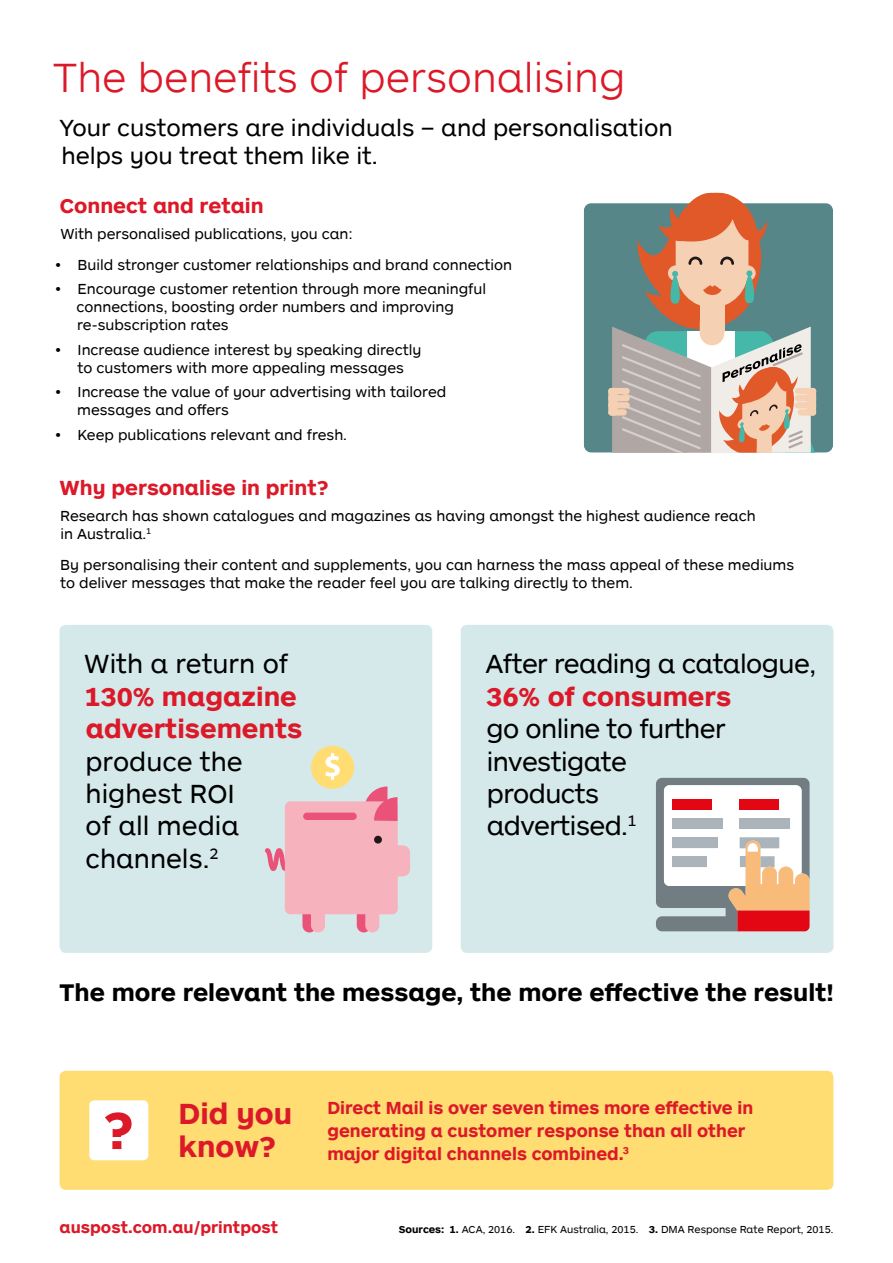
<style>
.page{position:relative;width:893px;height:1263px;background:#fff}
.page>*{position:absolute;margin:0;border:0;box-sizing:border-box;transform-origin:0 0}
.Symbol{font:700 54px "AP Letter";color:#dc1928}
.Heading{font:300 42px "AP Letter";color:#dc1928}
.Red_Headings{font:700 30px "AP Letter";color:#dc1928}
.Breakout_Box{font:27px/32.4px "AP Letter";letter-spacing:-.02em;color:#000}
.Breakout_Box-2{font:27px/32.4px "AP Letter";color:#000}
.Bold_Black_16_5{font:700 24.75px "AP Letter";color:#000}
.Subheading{font:24px/28.8px "AP Letter";color:#000}
.Red_Headings-2{font:700 21px "AP Letter";color:#dc1928}
.Red_Headings-3{font:700 18px/23.2px "AP Letter";color:#dc1928}
.Website_Left{font:700 16.5px "AP Letter";color:#dc1928}
.Body_Copy{font:15px/18px "AP Letter";color:#000}
.Footnote{font:10.5px "AP Letter";color:#000}
.s1{font-weight:700;color:#dc1928}
.s2{font-weight:700}
</style>
<div class="page">
<div style="left:60px;top:625px;width:372px;height:328px;background:#d5e9eb;border-radius:6px"></div>
<div style="left:461px;top:625px;width:372px;height:328px;background:#d5e9eb;border-radius:6px"></div>
<div style="left:584px;top:203px;width:249px;height:250px;background:#568687"></div>
<svg style="left:612px;top:192px;width:218px;height:261px;background:#aaa194"></svg>
<div style="left:608px;top:409px;width:19px;height:7px;background:#f6d0b2;border-radius:3px"></div>
<div style="left:608px;top:402px;width:22px;height:7px;background:#f6d0b2;border-radius:3px"></div>
<div style="left:608px;top:395px;width:22px;height:6px;background:#f6d0b2;border-radius:3px"></div>
<div style="left:608px;top:388px;width:22px;height:6px;background:#f6d0b2;border-radius:3px"></div>
<div style="left:608px;top:388px;width:9px;height:28px;background:#f6d0b2;border-radius:3px"></div>
<svg style="left:656px;top:778px;width:154px;height:153px;background:#cfb5b0"></svg>
<div style="left:311px;top:746px;width:43px;height:43px;background:#ffdd73;border-radius:50%"></div>
<svg style="left:325px;top:753px;width:15px;height:27px"></svg>
<svg style="left:265px;top:848px;width:20px;height:23px"></svg>
<div style="left:357px;top:897px;width:14px;height:35px;background:#ea5278;border-radius:7px"></div>
<div style="left:302px;top:897px;width:14px;height:35px;background:#ea5278;border-radius:7px"></div>
<div style="left:365px;top:897px;width:14px;height:35px;background:#f6b3bd;border-radius:7px"></div>
<div style="left:311px;top:897px;width:14px;height:35px;background:#f6b3bd;border-radius:7px"></div>
<div style="left:285px;top:801px;width:113px;height:113px;background:#f6b3bd;border-radius:5px"></div>
<svg style="left:364px;top:786px;width:33px;height:35px"></svg>
<div style="left:390px;top:845px;width:20px;height:31px;background:#f6b3bd;border-radius:7px"></div>
<div style="left:303px;top:813px;width:54px;height:7px;background:#ea5278;border-radius:4px"></div>
<div style="left:374px;top:836px;width:8px;height:7px;background:#221718;border-radius:50%"></div>
<div style="left:60px;top:1071px;width:773px;height:119px;background:#ffdd73;border-radius:6px"></div>
<div style="left:89px;top:1100px;width:59px;height:60px;background:#fff;border-radius:5px"></div>
<h1 class="Heading" style="left:53px;top:51px;width:574px">The benefits of personalising</h1>
<h1 class="Subheading" style="left:60px;top:112px;width:615px">Your customers are individuals – and personalisation helps you treat them like it.</h1>
<h1 class="Red_Headings-2" style="left:60px;top:192px;width:205px">Connect and retain</h1>
<p class="Body_Copy" style="left:60px;top:224px;width:294px">With personalised publications, you can:</p>
<p class="Body_Copy" style="left:56px;top:255px;width:458px">• Build stronger customer relationships and brand connection</p>
<p class="Body_Copy" style="left:77px;top:279px;width:411px;text-indent:-21px">• Encourage customer retention through more meaningful connections, boosting order numbers and improving re-subscription rates</p>
<p class="Body_Copy" style="left:56px;top:340px;width:367px;text-align:center">• Increase audience interest by speaking directly to customers with more appealing messages</p>
<p class="Body_Copy" style="left:77px;top:382px;width:371px;text-indent:-22px">• Increase the value of your advertising with tailored messages and offers</p>
<p class="Body_Copy" style="left:56px;top:425px;width:293px">• Keep publications relevant and fresh.</p>
<h1 class="Red_Headings-2" style="left:60px;top:474px;width:271px">Why personalise in print?</h1>
<p class="Body_Copy" style="left:60px;top:506px;width:697px">Research has shown catalogues and magazines as having amongst the highest audience reach in Australia.<sup>1</sup></p>
<p class="Body_Copy" style="left:60px;top:555px;width:736px">By personalising their content and supplements, you can harness the mass appeal of these mediums to deliver messages that make the reader feel you are talking directly to them.</p>
<h1 class="Breakout_Box-2" style="left:84px;top:646px;width:220px">With a return of<br><span class="s1">130% magazine advertisements </span>produce the highest ROI<br>of all media channels.<sup>2</sup></h1>
<h1 class="Breakout_Box" style="left:486px;top:646px;width:332px">After reading a catalogue,<br><span class="s1">36% of consumers<br></span>go online to further investigate<br>products<br>advertised.<sup>1</sup></h1>
<p class="Bold_Black_16_5" style="left:59px;top:976px;width:776px">The more relevant the message, the more effective the result!</p>
<h1 class="Symbol" style="left:103px;top:1095px;width:32px">?</h1>
<h1 class="Red_Headings" style="left:179px;top:1094px;width:115px">Did you</h1>
<h1 class="Red_Headings" style="left:179px;top:1127px;width:99px">know?</h1>
<p class="Website_Left" style="left:60px;top:1216px;width:220px">auspost.com.au/printpost</p>
<h1 class="Red_Headings-3" style="left:327px;top:1095px;width:427px">Direct Mail is over seven times more effective in generating a customer response than all other major digital channels combined.<sup>3</sup></h1>
<p class="Footnote" style="left:399px;top:1223px;width:436px"><span class="s2">Sources: 1.</span> ACA, 2016. <span class="s2">2.</span> EFK Australia, 2015. <span class="s2">3.</span> DMA Response Rate Report, 2015.</p>
</div>
